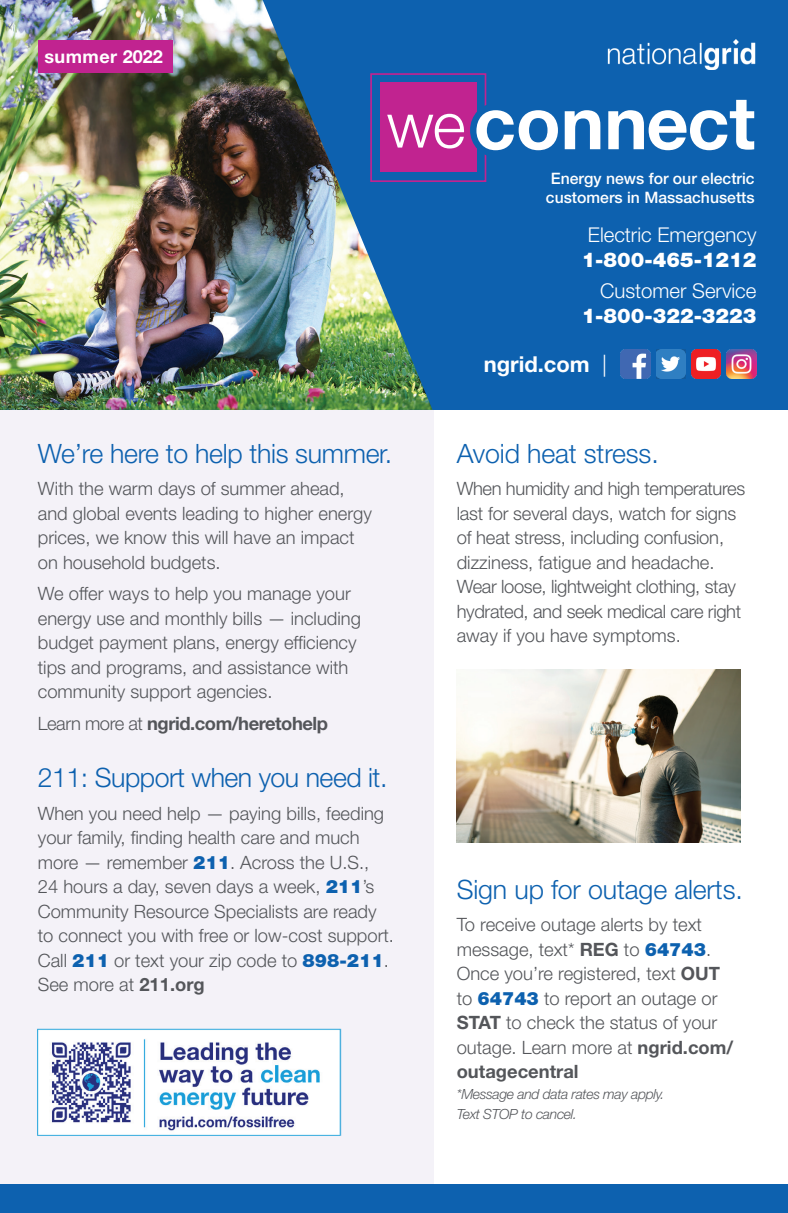
<style>
.page{position:relative;width:788px;height:1213px;background:#fff}
.page>*{position:absolute;margin:0;border:0;box-sizing:border-box;transform-origin:0 0}
.t1{font:700 73.5px "Helvetica Neue LT Std";color:#fff}
.t2{font:300 26.6px "Helvetica Neue LT Std";letter-spacing:-.01em;color:#0d61af}
.t3{font:700 21.88px "Helvetica Neue LT Std";color:#fff}
.t4{font:300 20.3px "Helvetica Neue LT Std";color:#fff}
.t5{font:900 20.3px "Helvetica Neue LT Std";color:#fff}
.t6{font:300 18.38px/24.5px "Helvetica Neue LT Std";color:#54565a}
.t7{font:700 18.38px "Helvetica Neue LT Std";letter-spacing:-.025em;color:#54565a}
.t8{font:700 18.03px "Helvetica Neue LT Std";letter-spacing:.025em;color:#fff}
.t9{font:500 15.75px/18.9px "Helvetica Neue LT Std";color:#fff;text-align:center}
.t10{font:italic 300 14px/19.2px "Helvetica Neue LT Std";letter-spacing:-.025em;color:#54565a}
.s1{font-weight:300;font-size:63.7px}
.s2{font-weight:300}
.s3{font-weight:900;color:#0d61af}
.s4{font-weight:700}
</style>
<div class="page">
<div style="left:0;top:397px;width:433px;height:801px;background:#f0edf5"></div>
<div style="left:0;top:0;width:788px;height:410px;background:#0d61af"></div>
<img style="left:0;top:0;width:432px;height:410px">
<div style="left:38px;top:40px;width:134px;height:32px;background:#c12390"></div>
<div style="left:380px;top:83px;width:96px;height:89px;background:#c12390"></div>
<div style="left:370px;top:73px;width:116px;height:109px;border:2px solid #c12390"></div>
<div style="left:470px;top:103px;width:52px;height:54px;background:#0d61af;border-radius:50%"></div>
<img style="left:620px;top:349px;width:30px;height:30px">
<img style="left:726px;top:349px;width:30px;height:30px">
<img style="left:656px;top:349px;width:29px;height:30px">
<img style="left:691px;top:349px;width:29px;height:30px">
<img style="left:607px;top:39px;width:149px;height:31px">
<div style="left:0;top:1184px;width:788px;height:29px;background:#0d61af"></div>
<img style="left:37px;top:1029px;width:304px;height:107px">
<img style="left:456px;top:669px;width:284px;height:173px">
<p class="t8" style="left:44px;top:45px;width:120px">summer 2022</p>
<h1 class="t1" style="left:386px;top:78px;width:370px"><span class="s1">we</span>connect</h1>
<p class="t9" style="left:546px;top:169px;width:210px">Energy news for our electric customers in Massachusetts</p>
<p class="t4" style="left:588px;top:223px;width:170px">Electric Emergency</p>
<p class="t5" style="left:581px;top:248px;width:176px">1-800-465-1212</p>
<p class="t4" style="left:600px;top:279px;width:158px">Customer Service</p>
<p class="t5" style="left:581px;top:304px;width:176px">1-800-322-3223</p>
<p class="t3" style="left:483px;top:351px;width:125px">ngrid.com <span class="s2">|</span></p>
<h2 class="t2" style="left:38px;top:437px;width:356px">We’re here to help this summer.</h2>
<p class="t6" style="left:38px;top:476px;width:335px">With the warm days of summer ahead, and global events leading to higher energy prices, we know this will have an impact on household budgets.</p>
<p class="t6" style="left:38px;top:581px;width:324px">We offer ways to help you manage your energy use and monthly bills — including budget payment plans, energy efficiency tips and programs, and assistance with community support agencies.</p>
<p class="t7" style="left:38px;top:712px;width:292px"><span class="s2">Learn more at</span> ngrid.com/heretohelp</p>
<h2 class="t2" style="left:38px;top:761px;width:351px">211: Support when you need it.</h2>
<p class="t6" style="left:38px;top:800px;width:358px">When you need help — paying bills, feeding your family, finding health care and much more — remember <span class="s3">211</span>. Across the U.S., 24 hours a day, seven days a week, <span class="s3">211</span>’s Community Resource Specialists are ready to connect you with free or low-cost support.<br>Call <span class="s3">211</span> or text your zip code to <span class="s3">898-211</span>.<br>See more at <span class="s4">211.org</span></p>
<h2 class="t2" style="left:456px;top:437px;width:203px">Avoid heat stress.</h2>
<p class="t6" style="left:456px;top:476px;width:290px">When humidity and high temperatures last for several days, watch for signs of heat stress, including confusion, dizziness, fatigue and headache.<br>Wear loose, lightweight clothing, stay hydrated, and seek medical care right away if you have symptoms.</p>
<h2 class="t2" style="left:456px;top:873px;width:287px">Sign up for outage alerts.</h2>
<p class="t6" style="left:456px;top:912px;width:278px">To receive outage alerts by text message, text* <span class="s4">REG</span> to <span class="s3">64743</span>.<br>Once you’re registered, text <span class="s4">OUT </span>to <span class="s3">64743</span> to report an outage or<br><span class="s4">STAT</span> to check the status of your outage. Learn more at <span class="s4">ngrid.com/ outagecentral</span></p>
<p class="t10" style="left:456px;top:1084px;width:209px">*Message and data rates may apply.<br>Text STOP to cancel.</p>
</div>
